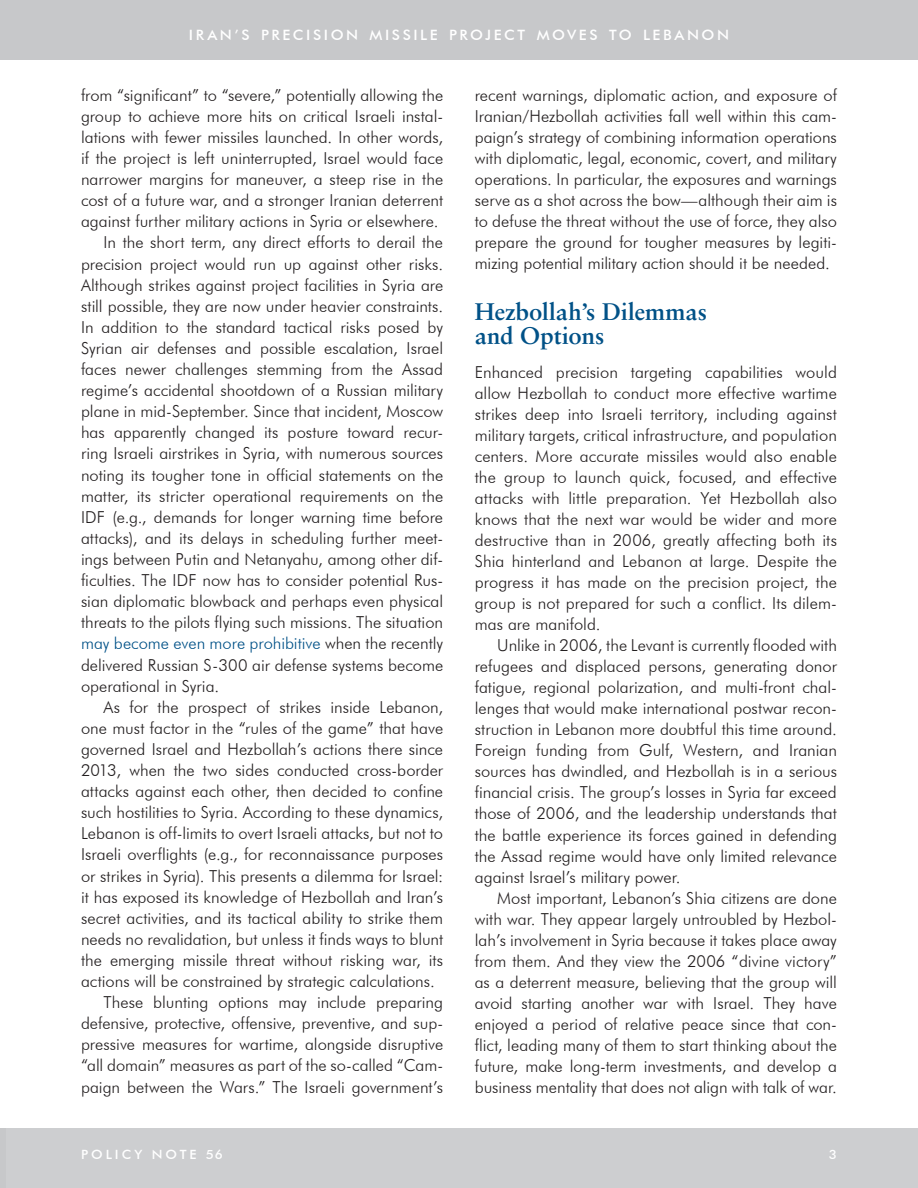
<style>
.page{position:relative;width:918px;height:1188px;background:#fff}
.page>*{position:absolute;margin:0;border:0;box-sizing:border-box;transform-origin:0 0}
.PN_Level_1{font:700 24px/24px "Sabon LT Std";color:#005187}
.PN_Body{font:300 16.5px/21.1px "Futura BT";color:#231f20;text-align:justify}
.PN_Body_No_Indent{font:300 16.5px/21px "Futura BT";color:#231f20;text-align:justify}
.t1{font:500 14.25px "Futura BT";letter-spacing:.17em;color:#fff;scale:1.05 1}
.Folio__left{font:500 12.75px "Futura BT";letter-spacing:.22em;color:#fff;scale:1.05 1}
.s1{color:#005187}
</style>
<div class="page">
<div style="left:0;top:0;width:918px;height:60px;background:#c7c8ca"></div>
<div style="left:0;top:1129px;width:918px;height:59px;background:#cdced0"></div>
<div style="left:0;top:1129px;width:5px;height:59px;background:#c7c8ca"></div>
<p class="t1" style="left:189px;top:27px;width:516px">IRAN’S PRECISION MISSILE PROJECT MOVES TO LEBANON</p>
<p class="PN_Body_No_Indent" style="left:81px;top:84px;width:364px">from “significant” to “severe,” potentially allowing the group to achieve more hits on critical Israeli instal&shy;lations with fewer missiles launched. In other words, if the project is left uninterrupted, Israel would face narrower margins for maneuver, a steep rise in the cost of a future war, and a stronger Iranian deterrent against further military actions in Syria or elsewhere.</p>
<p class="PN_Body" style="left:81px;top:232px;width:364px;text-indent:22px">In the short term, any direct efforts to derail the precision project would run up against other risks.<br>Although strikes against project facilities in Syria are still possible, they are now under heavier constraints.<br>In addition to the standard tactical risks posed by Syrian air defenses and possible escalation, Israel faces newer challenges stemming from the Assad regime’s accidental shootdown of a Russian military plane in mid-September. Since that incident, Moscow has apparently changed its posture toward recur&shy;ring Israeli airstrikes in Syria, with numerous sources noting its tougher tone in official statements on the matter, its stricter operational requirements on the IDF (e.g., demands for longer warning time before attacks), and its delays in scheduling further meet&shy;ings between Putin and Netanyahu, among other dif&shy;ficulties. The IDF now has to consider potential Rus&shy;sian diplomatic blowback and perhaps even physical threats to the pilots flying such missions. The situation <span class="s1">may become even more prohibitive</span> when the recently delivered Russian S-300 air defense systems become operational in Syria.</p>
<p class="PN_Body" style="left:81px;top:696px;width:364px;text-indent:22px">As for the prospect of strikes inside Lebanon, one must factor in the “rules of the game” that have governed Israel and Hezbollah’s actions there since 2013, when the two sides conducted cross-border attacks against each other, then decided to confine such hostilities to Syria. According to these dynamics, Lebanon is off-limits to overt Israeli attacks, but not to Israeli overflights (e.g., for reconnaissance purposes or strikes in Syria). This presents a dilemma for Israel: it has exposed its knowledge of Hezbollah and Iran’s secret activities, and its tactical ability to strike them needs no revalidation, but unless it finds ways to blunt the emerging missile threat without risking war, its actions will be constrained by strategic calculations.</p>
<p class="PN_Body" style="left:81px;top:992px;width:364px;text-indent:22px">These blunting options may include preparing defensive, protective, offensive, preventive, and sup&shy;pressive measures for wartime, alongside disruptive “all domain” measures as part of the so-called “Cam&shy;paign between the Wars.” The Israeli government’s</p>
<p class="PN_Body" style="left:475px;top:84px;width:364px">recent warnings, diplomatic action, and exposure of Iranian/Hezbollah activities fall well within this cam&shy;paign’s strategy of combining information operations with diplomatic, legal, economic, covert, and military operations. In particular, the exposures and warnings serve as a shot across the bow—although their aim is to defuse the threat without the use of force, they also prepare the ground for tougher measures by legiti&shy;mizing potential military action should it be needed.</p>
<p class="PN_Level_1" style="left:475px;top:299px;width:234px">Hezbollah’s Dilemmas and Options</p>
<p class="PN_Body_No_Indent" style="left:475px;top:362px;width:364px">Enhanced precision targeting capabilities would allow Hezbollah to conduct more effective wartime strikes deep into Israeli territory, including against military targets, critical infrastructure, and population centers. More accurate missiles would also enable the group to launch quick, focused, and effective attacks with little preparation. Yet Hezbollah also knows that the next war would be wider and more destructive than in 2006, greatly affecting both its Shia hinterland and Lebanon at large. Despite the progress it has made on the precision project, the group is not prepared for such a conflict. Its dilem&shy;mas are manifold.</p>
<p class="PN_Body" style="left:475px;top:635px;width:364px;text-indent:22px">Unlike in 2006, the Levant is currently flooded with refugees and displaced persons, generating donor fatigue, regional polarization, and multi-front chal&shy;lenges that would make international postwar recon&shy;struction in Lebanon more doubtful this time around.<br>Foreign funding from Gulf, Western, and Iranian sources has dwindled, and Hezbollah is in a serious financial crisis. The group’s losses in Syria far exceed those of 2006, and the leadership understands that the battle experience its forces gained in defending the Assad regime would have only limited relevance against Israel’s military power.</p>
<p class="PN_Body" style="left:475px;top:887px;width:364px;text-indent:22px">Most important, Lebanon’s Shia citizens are done with war. They appear largely untroubled by Hezbol&shy;lah’s involvement in Syria because it takes place away from them. And they view the 2006 “divine victory” as a deterrent measure, believing that the group will avoid starting another war with Israel. They have enjoyed a period of relative peace since that con&shy;flict, leading many of them to start thinking about the future, make long-term investments, and develop a business mentality that does not align with talk of war.</p>
<p class="Folio__left" style="left:81px;top:1147px;width:137px">POLICY NOTE 56</p>
<p class="Folio__left" style="left:829px;top:1147px;width:9px">3</p>
</div>
